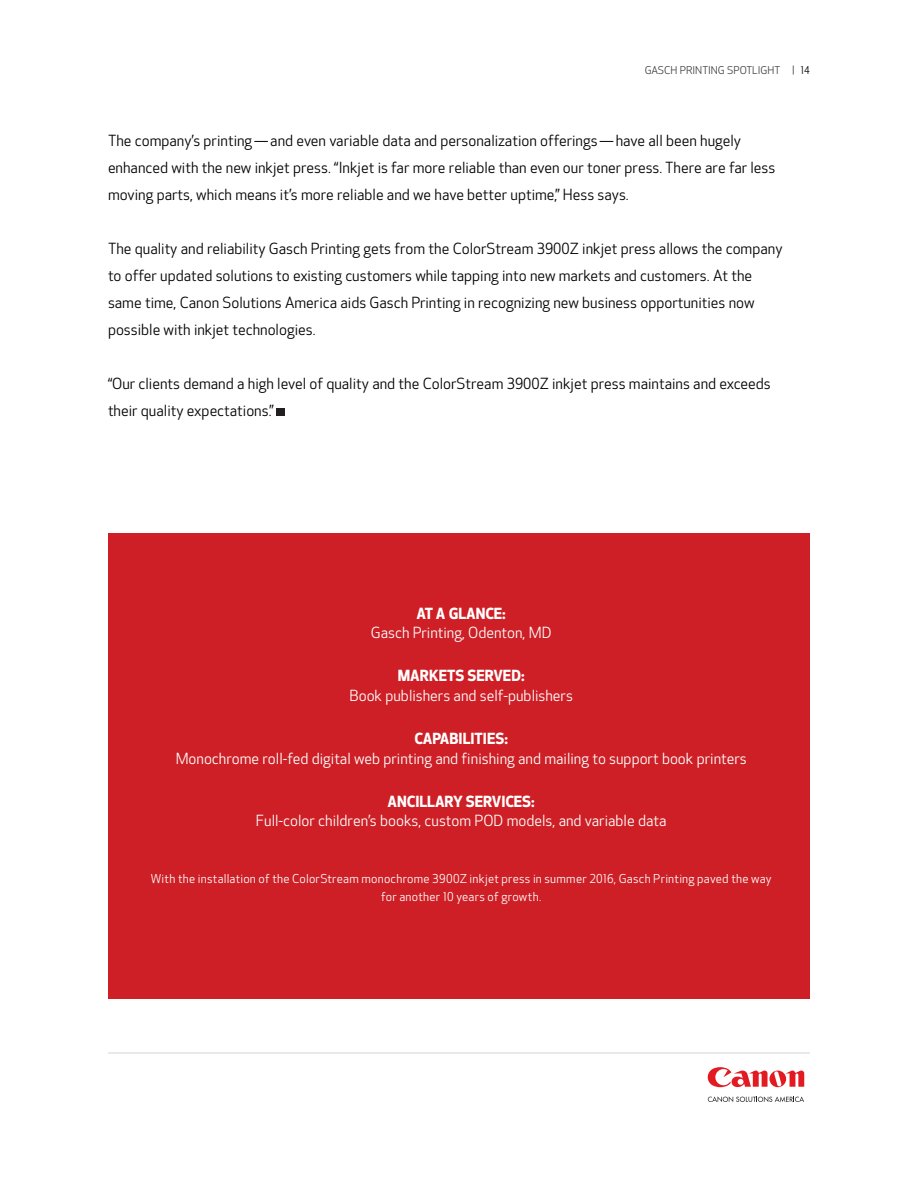
<style>
.page{position:relative;width:918px;height:1188px;background:#fff}
.page>*{position:absolute;margin:0;border:0;box-sizing:border-box;transform-origin:0 0}
.t1{font:15px/27px "Optic Sans 201";color:#000001}
.t2{font:15px "Optic Sans 201";color:#fff}
.t3{font:700 15px "Optic Sans 401";color:#fff}
.t4{font:12px/18px "Optic Sans 201";letter-spacing:.02em;color:#fff;text-align:center}
.t5{font:10.5px "Optic Sans 201";color:#3e3e3f}
.s1{color:#000001}
</style>
<div class="page">
<div style="left:108px;top:534px;width:702px;height:465px;background:#cd1f25"></div>
<hr style="left:108px;top:1052px;width:702px;height:2px;background:#e1e2e4">
<svg style="left:708px;top:1096px;width:96px;height:6px"></svg>
<svg style="left:708px;top:1067px;width:96px;height:20px"></svg>
<div style="left:277px;top:409px;width:8px;height:7px;background:#231f20"></div>
<p class="t5" style="left:645px;top:65px;width:167px">GASCH PRINTING SPOTLIGHT | <span class="s1">14</span></p>
<p class="t1" style="left:108px;top:128px;width:669px">The company’s printing — and even variable data and personalization offerings — have all been hugely enhanced with the new inkjet press. “Inkjet is far more reliable than even our toner press. There are far less moving parts, which means it’s more reliable and we have better uptime,” Hess says.</p>
<p class="t1" style="left:108px;top:236px;width:676px">The quality and reliability Gasch Printing gets from the ColorStream 3900Z inkjet press allows the company to offer updated solutions to existing customers while tapping into new markets and customers. At the same time, Canon Solutions America aids Gasch Printing in recognizing new business opportunities now possible with inkjet technologies.</p>
<p class="t1" style="left:108px;top:371px;width:664px">“Our clients demand a high level of quality and the ColorStream 3900Z inkjet press maintains and exceeds their quality expectations.”</p>
<p class="t3" style="left:417px;top:604px;width:91px">AT A GLANCE:</p>
<p class="t2" style="left:371px;top:624px;width:182px">Gasch Printing, Odenton, MD</p>
<p class="t3" style="left:398px;top:667px;width:128px">MARKETS SERVED:</p>
<p class="t2" style="left:350px;top:687px;width:225px">Book publishers and self-publishers</p>
<p class="t3" style="left:415px;top:730px;width:95px">CAPABILITIES:</p>
<p class="t2" style="left:176px;top:750px;width:573px">Monochrome roll-fed digital web printing and finishing and mailing to support book printers</p>
<p class="t3" style="left:388px;top:793px;width:149px">ANCILLARY SERVICES:</p>
<p class="t2" style="left:256px;top:813px;width:412px">Full-color children’s books, custom POD models, and variable data</p>
<p class="t4" style="left:151px;top:870px;width:622px">With the installation of the ColorStream monochrome 3900Z inkjet press in summer 2016, Gasch Printing paved the way for another 10 years of growth.</p>
</div>
